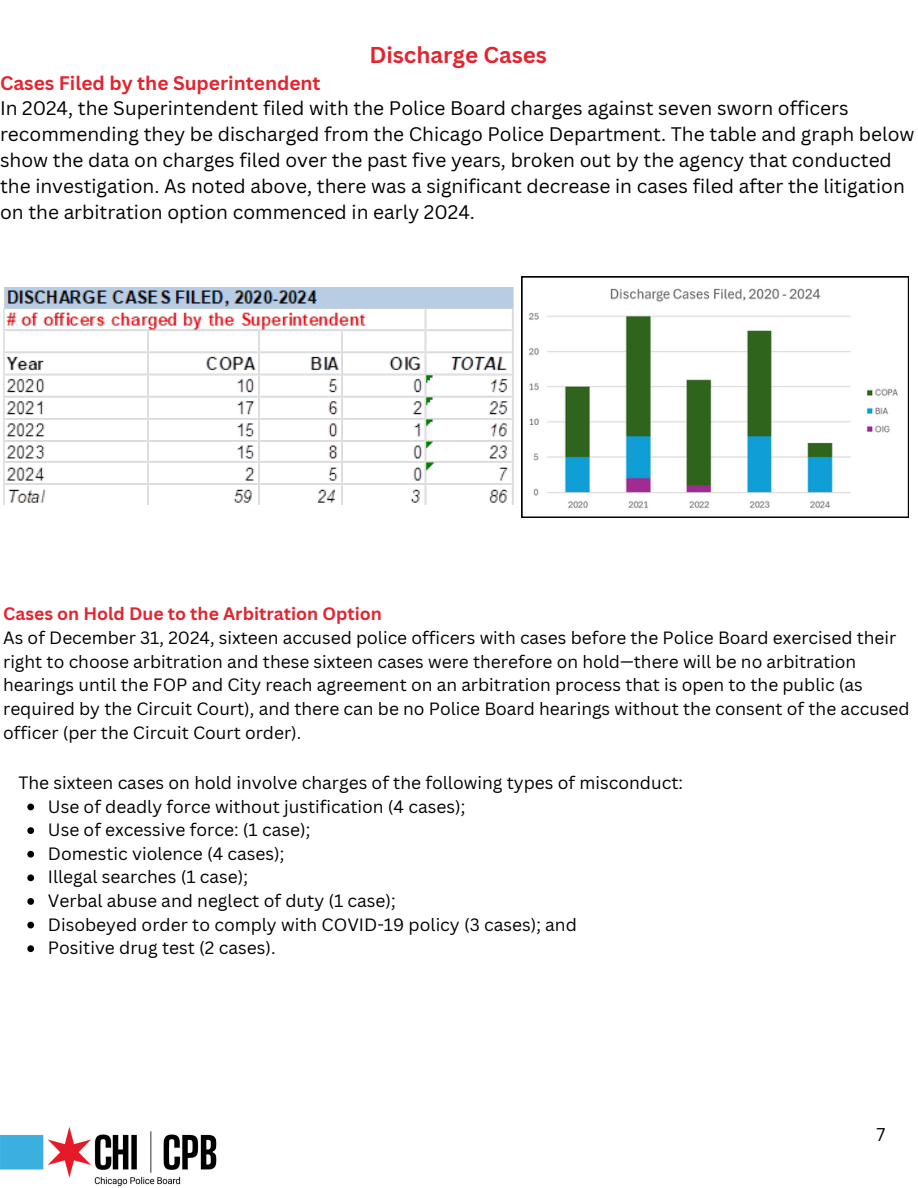
<style>
.page{position:relative;width:918px;height:1188px;background:#fff}
.page>*{position:absolute;margin:0;border:0;box-sizing:border-box;transform-origin:0 0}
.t1{font:700 22.35px "Canva Sans";color:#e2252f}
.t2{font:19.05px/25.8px "Canva Sans";color:#000}
.t3{font:18px "Canva Sans";color:#000}
.t4{font:700 17.55px "Canva Sans";color:#e2252f}
.t5{font:17.4px "Canva Sans";color:#000}
.t6{font:17.25px/23.7px "Canva Sans";color:#000}
.s1{font-weight:700;color:#e2252f}
</style>
<div class="page">
<img style="left:0;top:1127px;width:217px;height:60px">
<img style="left:3px;top:287px;width:511px;height:217px">
<svg style="left:522px;top:277px;width:387px;height:240px"></svg>
<svg style="left:27px;top:804px;width:7px;height:6px"></svg>
<svg style="left:27px;top:827px;width:7px;height:7px"></svg>
<svg style="left:27px;top:851px;width:7px;height:7px"></svg>
<svg style="left:27px;top:874px;width:7px;height:7px"></svg>
<svg style="left:27px;top:898px;width:7px;height:7px"></svg>
<svg style="left:27px;top:922px;width:7px;height:6px"></svg>
<svg style="left:27px;top:945px;width:7px;height:7px"></svg>
<h1 class="t1" style="left:369px;top:39px;width:179px">Discharge Cases</h1>
<h1 class="t2" style="left:0;top:69px;width:916px"><span class="s1">Cases Filed by the Superintendent<br></span>In 2024, the Superintendent filed with the Police Board charges against seven sworn officers recommending they be discharged from the Chicago Police Department. The table and graph below show the data on charges filed over the past five years, broken out by the agency that conducted the investigation. As noted above, there was a significant decrease in cases filed after the litigation on the arbitration option commenced in early 2024.</h1>
<p class="t4" style="left:3px;top:602px;width:380px">Cases on Hold Due to the Arbitration Option</p>
<p class="t6" style="left:3px;top:626px;width:908px">As of December 31, 2024, sixteen accused police officers with cases before the Police Board exercised their right to choose arbitration and these sixteen cases were therefore on hold—there will be no arbitration hearings until the FOP and City reach agreement on an arbitration process that is open to the public (as required by the Circuit Court), and there can be no Police Board hearings without the consent of the accused officer (per the Circuit Court order).</p>
<p class="t5" style="left:18px;top:770px;width:666px">The sixteen cases on hold involve charges of the following types of misconduct:</p>
<h1 class="t5" style="left:48px;top:794px;width:419px">Use of deadly force without justification (4 cases);</h1>
<h1 class="t5" style="left:48px;top:818px;width:264px">Use of excessive force: (1 case);</h1>
<p class="t5" style="left:48px;top:841px;width:238px">Domestic violence (4 cases);</p>
<p class="t5" style="left:48px;top:865px;width:202px">Illegal searches (1 case);</p>
<p class="t5" style="left:48px;top:889px;width:349px">Verbal abuse and neglect of duty (1 case);</p>
<p class="t5" style="left:48px;top:912px;width:530px">Disobeyed order to comply with COVID-19 policy (3 cases); and</p>
<p class="t5" style="left:48px;top:936px;width:229px">Positive drug test (2 cases).</p>
<p class="t3" style="left:877px;top:1122px;width:10px">7</p>
</div>
